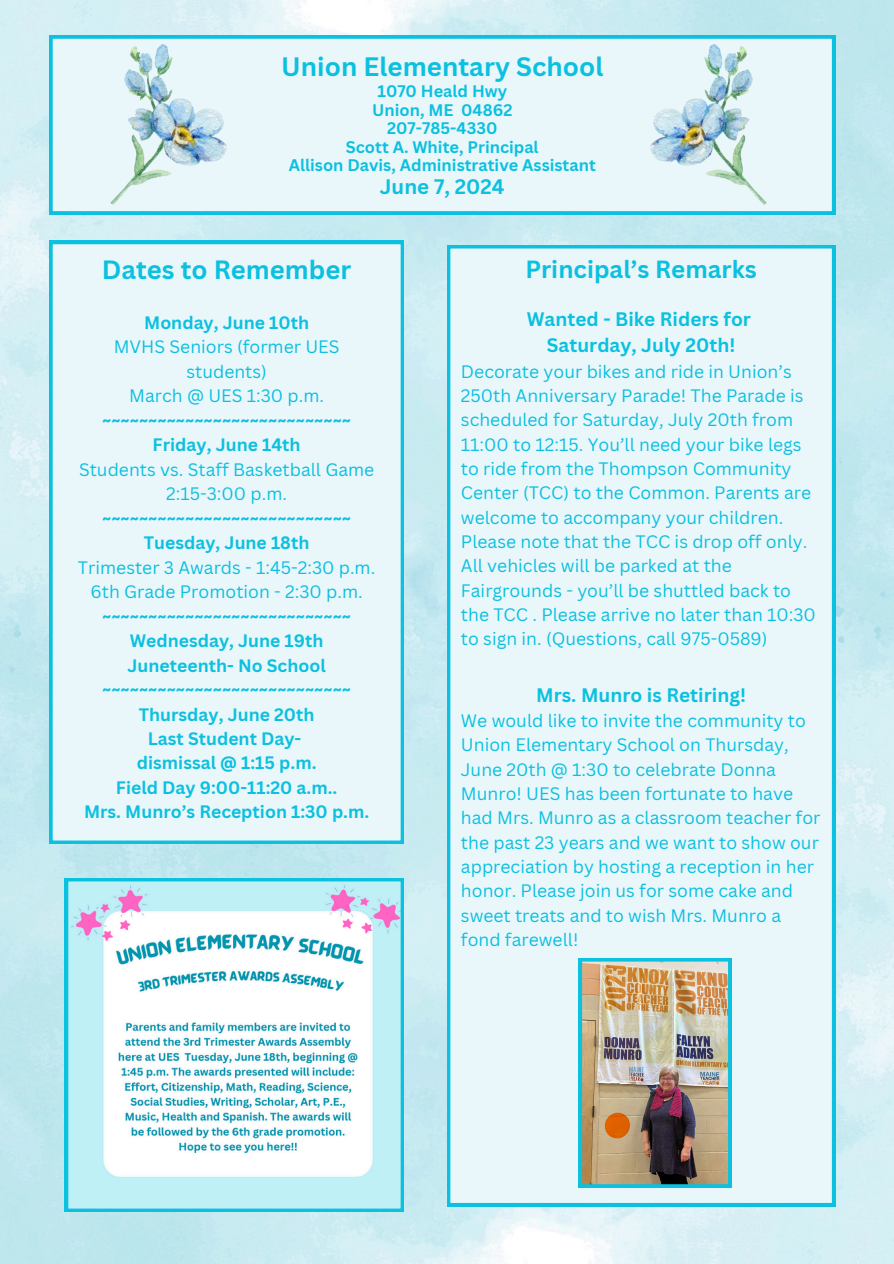
<style>
.page{position:relative;width:894px;height:1264px;background:#fff}
.page>*{position:absolute;margin:0;border:0;box-sizing:border-box;transform-origin:0 0}
.t1{font:700 25.95px "Canva Sans";color:#0cc0df}
.t2{font:700 25.65px "Canva Sans";color:#0cc0df}
.t3{font:700 24.15px "Canva Sans";color:#0cc0df}
.t4{font:700 20.4px "Canva Sans";color:#0cc0df}
.t5{font:700 19.05px "Canva Sans";color:#0cc0df}
.t6{font:17.55px/24.3px "Canva Sans";color:#0cc0df}
.t7{font:700 17.55px "Canva Sans";color:#0cc0df}
.t8{font:700 16.35px/18.5px "Canva Sans";color:#0cc0df;text-align:center}
</style>
<div class="page">
<img style="left:0;top:0;width:893px;height:1263px">
<div style="left:49px;top:35px;width:786px;height:179px;background:#e9f7fb"></div>
<div style="left:49px;top:241px;width:355px;height:602px;background:#e9f7fb"></div>
<div style="left:447px;top:245px;width:388px;height:961px;background:#e9f7fb"></div>
<img style="left:578px;top:958px;width:153px;height:229px">
<img style="left:650px;top:45px;width:115px;height:160px">
<img style="left:111px;top:45px;width:115px;height:160px">
<svg style="left:65px;top:878px;width:338px;height:333px"></svg>
<p class="t1" style="left:281px;top:48px;width:323px">Union Elementary School</p>
<p class="t8" style="left:288px;top:82px;width:308px">1070 Heald Hwy<br>Union, ME 04862<br>207-785-4330<br>Scott A. White, Principal<br>Allison Davis, Administrative Assistant</p>
<p class="t4" style="left:380px;top:172px;width:126px">June 7, 2024</p>
<p class="t2" style="left:102px;top:251px;width:251px">Dates to Remember</p>
<p class="t7" style="left:144px;top:310px;width:166px">Monday, June 10th</p>
<p class="t6" style="left:114px;top:334px;width:227px;text-align:center">MVHS Seniors (former UES students)</p>
<p class="t6" style="left:129px;top:383px;width:196px">March @ UES 1:30 p.m.</p>
<p class="t7" style="left:102px;top:408px;width:250px">~~~~~~~~~~~~~~~~~~~~~~~~~~~</p>
<p class="t7" style="left:153px;top:432px;width:149px">Friday, June 14th</p>
<p class="t6" style="left:79px;top:457px;width:297px">Students vs. Staff Basketball Game</p>
<p class="t6" style="left:166px;top:481px;width:122px">2:15-3:00 p.m.</p>
<p class="t7" style="left:102px;top:506px;width:250px">~~~~~~~~~~~~~~~~~~~~~~~~~~~</p>
<p class="t7" style="left:144px;top:530px;width:167px">Tuesday, June 18th</p>
<p class="t6" style="left:78px;top:554px;width:299px">Trimester 3 Awards - 1:45-2:30 p.m.</p>
<p class="t6" style="left:90px;top:579px;width:273px">6th Grade Promotion - 2:30 p.m.</p>
<p class="t7" style="left:102px;top:604px;width:250px">~~~~~~~~~~~~~~~~~~~~~~~~~~~</p>
<p class="t7" style="left:130px;top:628px;width:195px">Wednesday, June 19th</p>
<p class="t7" style="left:127px;top:652px;width:200px">Juneteenth- No School</p>
<p class="t7" style="left:102px;top:677px;width:250px">~~~~~~~~~~~~~~~~~~~~~~~~~~~</p>
<p class="t7" style="left:139px;top:701px;width:177px">Thursday, June 20th</p>
<p class="t7" style="left:148px;top:726px;width:155px">Last Student Day-</p>
<p class="t7" style="left:137px;top:750px;width:181px">dismissal @ 1:15 p.m.</p>
<p class="t7" style="left:116px;top:775px;width:223px">Field Day 9:00-11:20 a.m..</p>
<h1 class="t7" style="left:84px;top:799px;width:287px">Mrs. Munro’s Reception 1:30 p.m.</h1>
<p class="t3" style="left:525px;top:252px;width:233px">Principal’s Remarks</p>
<p class="t5" style="left:526px;top:305px;width:225px">Wanted - Bike Riders for</p>
<p class="t5" style="left:547px;top:332px;width:190px">Saturday, July 20th!</p>
<p class="t6" style="left:461px;top:358px;width:356px">Decorate your bikes and ride in Union’s 250th Anniversary Parade! The Parade is scheduled for Saturday, July 20th from 11:00 to 12:15. You’ll need your bike legs to ride from the Thompson Community Center (TCC) to the Common. Parents are welcome to accompany your children.<br>Please note that the TCC is drop off only.<br>All vehicles will be parked at the Fairgrounds - you’ll be shuttled back to the TCC . Please arrive no later than 10:30 to sign in. (Questions, call 975-0589)</p>
<p class="t5" style="left:536px;top:681px;width:211px">Mrs. Munro is Retiring!</p>
<p class="t6" style="left:461px;top:708px;width:361px">We would like to invite the community to Union Elementary School on Thursday, June 20th @ 1:30 to celebrate Donna Munro! UES has been fortunate to have had Mrs. Munro as a classroom teacher for the past 23 years and we want to show our appreciation by hosting a reception in her honor. Please join us for some cake and sweet treats and to wish Mrs. Munro a fond farewell!</p>
</div>
